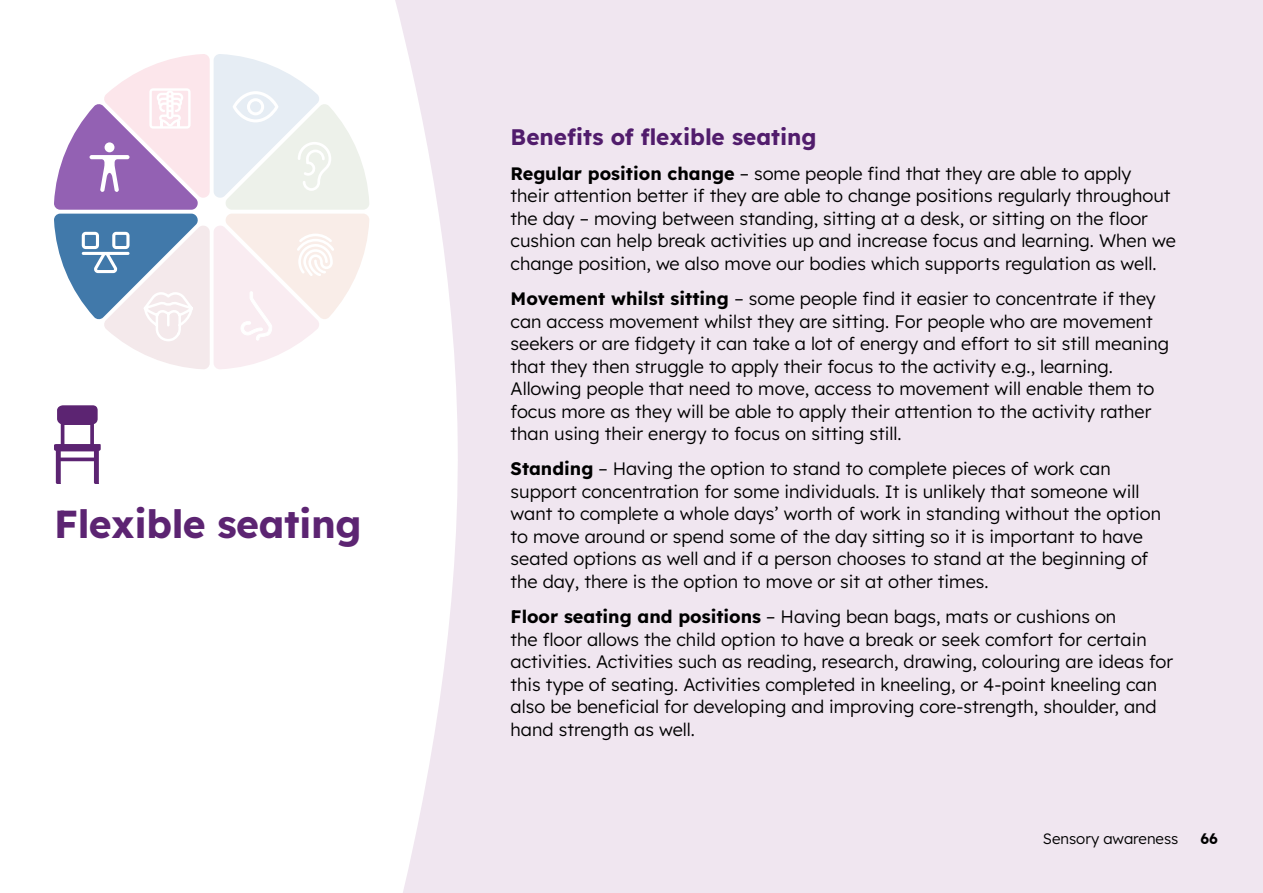
<style>
.page{position:relative;width:1263px;height:893px;background:#f0e6f0}
.page>*{position:absolute;margin:0;border:0;box-sizing:border-box;transform-origin:0 0}
.t1{font:700 39px "Lexend";letter-spacing:-.01em;color:#5c2472}
.Senses_subheader_H4{font:700 22.5px "Lexend";color:#511c6c}
.Body_copy_P{font:300 18px/22.5px "Lexend";color:#000}
.t2{font:300 15px "Lexend";color:#000}
.t3{font:700 15px "Lexend";color:#000}
.s1{font-weight:700}
</style>
<div class="page">
<div style="left:0;top:0;width:458px;height:893px;background:#fff"></div>
<svg style="left:54px;top:54px;width:315px;height:315px"></svg>
<svg style="left:54px;top:405px;width:47px;height:79px;background:#b49bbe"></svg>
<h1 class="t1" style="left:54px;top:496px;width:309px">Flexible seating</h1>
<h4 class="Senses_subheader_H4" style="left:511px;top:120px;width:307px">Benefits of flexible seating</h4>
<p class="Body_copy_P" style="left:511px;top:161px;width:667px"><span class="s1">Regular position change</span> – some people find that they are able to apply<br>their attention better if they are able to change positions regularly throughout the day – moving between standing, sitting at a desk, or sitting on the floor cushion can help break activities up and increase focus and learning. When we change position, we also move our bodies which supports regulation as well.</p>
<p class="Body_copy_P" style="left:511px;top:286px;width:660px"><span class="s1">Movement whilst sitting</span> – some people find it easier to concentrate if they can access movement whilst they are sitting. For people who are movement seekers or are fidgety it can take a lot of energy and effort to sit still meaning that they then struggle to apply their focus to the activity e.g., learning.<br>Allowing people that need to move, access to movement will enable them to focus more as they will be able to apply their attention to the activity rather than using their energy to focus on sitting still.</p>
<p class="Body_copy_P" style="left:511px;top:457px;width:652px"><span class="s1">Standing</span> – Having the option to stand to complete pieces of work can support concentration for some individuals. It is unlikely that someone will want to complete a whole days’ worth of work in standing without the option to move around or spend some of the day sitting so it is important to have seated options as well and if a person chooses to stand at the beginning of the day, there is the option to move or sit at other times.</p>
<p class="Body_copy_P" style="left:511px;top:604px;width:664px"><span class="s1">Floor seating and positions</span> – Having bean bags, mats or cushions on<br>the floor allows the child option to have a break or seek comfort for certain activities. Activities such as reading, research, drawing, colouring are ideas for this type of seating. Activities completed in kneeling, or 4-point kneeling can also be beneficial for developing and improving core-strength, shoulder, and hand strength as well.</p>
<p class="t2" style="left:1043px;top:828px;width:137px">Sensory awareness</p>
<p class="t3" style="left:1200px;top:828px;width:19px">66</p>
</div>
